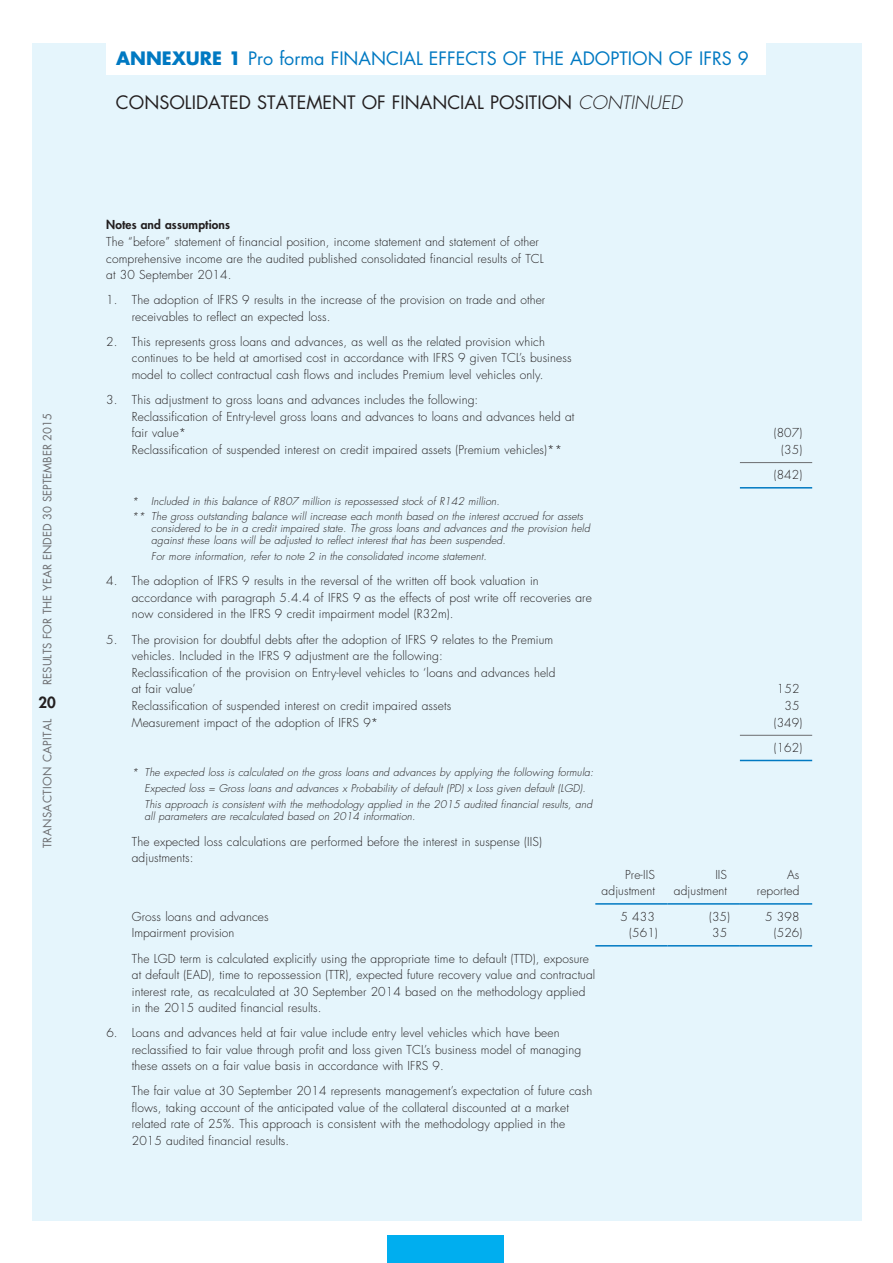
<style>
.page{position:relative;width:893px;height:1263px;background:#fff}
.page>*{position:absolute;margin:0;border:0;box-sizing:border-box;transform-origin:0 0}
.t1{font:18px "Futura Std";color:#0079c2}
.t2{font:18px "Futura Std";color:#231f20}
.t3{font:700 18px "Futura Std";letter-spacing:.04em;color:#0079c2}
.t4{font:800 15px "Futura Std";color:#231f20}
.t5{font:300 12px/16.5px "Futura Std";letter-spacing:.01em;color:#231f20}
.t6{font:800 12px "Futura Std";letter-spacing:.01em;color:#231f20}
.t7{font:11.25px "Futura Std";color:#6c6d70}
.t8{font:11.25px "Futura Std";letter-spacing:.03em;color:#6c6d70}
.t9{font:italic 300 10.5px/16.2px "Futura Std";letter-spacing:.01em;color:#231f20}
.s1{font-weight:700}
.s2{font-weight:300;font-style:italic}
</style>
<div class="page">
<div style="left:32px;top:43px;width:829px;height:1177px;background:#e5f5fc"></div>
<div style="left:387px;top:1235px;width:117px;height:28px;background:#00aeef"></div>
<hr style="left:740px;top:462px;width:72px;height:1px;background:#6c6d70">
<hr style="left:740px;top:735px;width:72px;height:1px;background:#6c6d70">
<hr style="left:740px;top:487px;width:72px;height:1px;background:#0079c2">
<hr style="left:740px;top:760px;width:72px;height:1px;background:#0079c2">
<hr style="left:595px;top:903px;width:73px;height:2px;background:#0079c2">
<hr style="left:668px;top:903px;width:72px;height:2px;background:#0079c2">
<hr style="left:740px;top:903px;width:72px;height:2px;background:#0079c2">
<hr style="left:595px;top:945px;width:73px;height:1px;background:#0079c2">
<hr style="left:668px;top:945px;width:72px;height:1px;background:#0079c2">
<hr style="left:740px;top:945px;width:72px;height:1px;background:#0079c2">
<div style="left:106px;top:41px;width:659px;height:34px;background:#fff"></div>
<p class="t7" style="left:40px;top:685px;width:273px;rotate:-90deg">RESULTS FOR THE YEAR ENDED 30 SEPTEMBER 2015</p>
<p class="t4" style="left:38px;top:693px;width:19px">20</p>
<p class="t8" style="left:40px;top:848px;width:131px;rotate:-90deg">TRANSACTION CAPITAL</p>
<h1 class="t1" style="left:116px;top:47px;width:634px"><span class="s1">ANNEXURE 1</span> Pro forma FINANCIAL EFFECTS OF THE ADOPTION OF IFRS 9</h1>
<h1 class="t2" style="left:116px;top:91px;width:568px">CONSOLIDATED STATEMENT OF FINANCIAL POSITION <span class="s2">CONTINUED</span></h1>
<h1 class="t3" style="left:116px;top:46px;width:323px">U AUDITED GROUP DAT SHEET</h1>
<p class="t6" style="left:106px;top:217px;width:125px">Notes and assumptions</p>
<p class="t5" style="left:106px;top:234px;width:439px">The “before” statement of financial position, income statement and statement of other comprehensive income are the audited published consolidated financial results of TCL at 30 September 2014.</p>
<p class="t5" style="left:132px;top:292px;width:415px;text-indent:-26px">1. The adoption of IFRS 9 results in the increase of the provision on trade and other receivables to reflect an expected loss.</p>
<p class="t5" style="left:132px;top:334px;width:441px;text-indent:-26px">2. This represents gross loans and advances, as well as the related provision which continues to be held at amortised cost in accordance with IFRS 9 given TCL’s business model to collect contractual cash flows and includes Premium level vehicles only.</p>
<p class="t5" style="left:132px;top:392px;width:444px;text-indent:-26px">3. This adjustment to gross loans and advances includes the following:<br>Reclassification of Entry-level gross loans and advances to loans and advances held at fair value*</p>
<p class="t5" style="left:774px;top:425px;width:30px">(807)</p>
<p class="t5" style="left:132px;top:442px;width:432px">Reclassification of suspended interest on credit impaired assets (Premium vehicles)**</p>
<p class="t5" style="left:774px;top:437px;width:30px;line-height:25.2px;text-align:right">(35) (842)</p>
<p class="t9" style="left:132px;top:493px;width:453px;line-height:15.5px">* Included in this balance of R807 million is repossessed stock of R142 million.<br>** The gross outstanding balance will increase each month based on the interest accrued for assets</p>
<p class="t9" style="left:151px;top:522px;width:440px;line-height:12px">considered to be in a credit impaired state. The gross loans and advances and the provision held against these loans will be adjusted to reflect interest that has been suspended.</p>
<p class="t9" style="left:151px;top:549px;width:337px">For more information, refer to note 2 in the consolidated income statement.</p>
<p class="t5" style="left:132px;top:573px;width:462px;text-indent:-26px">4. The adoption of IFRS 9 results in the reversal of the written off book valuation in accordance with paragraph 5.4.4 of IFRS 9 as the effects of post write off recoveries are now considered in the IFRS 9 credit impairment model (R32m).</p>
<p class="t5" style="left:132px;top:631px;width:425px;text-indent:-26px">5. The provision for doubtful debts after the adoption of IFRS 9 relates to the Premium vehicles. Included in the IFRS 9 adjustment are the following:<br>Reclassification of the provision on Entry-level vehicles to ‘loans and advances held at fair value’</p>
<p class="t5" style="left:777px;top:681px;width:24px">152</p>
<p class="t5" style="left:132px;top:698px;width:321px">Reclassification of suspended interest on credit impaired assets</p>
<p class="t5" style="left:784px;top:698px;width:17px">35</p>
<p class="t5" style="left:132px;top:714px;width:248px">Measurement impact of the adoption of IFRS 9*</p>
<p class="t5" style="left:774px;top:710px;width:30px;line-height:25.2px">(349) (162)</p>
<p class="t9" style="left:145px;top:764px;width:450px;text-indent:-13px">* The expected loss is calculated on the gross loans and advances by applying the following formula:<br>Expected loss = Gross loans and advances x Probability of default (PD) x Loss given default (LGD).<br>This approach is consistent with the methodology applied in the 2015 audited financial results, and</p>
<p class="t9" style="left:145px;top:809px;width:272px">all parameters are recalculated based on 2014 information.</p>
<p class="t5" style="left:132px;top:833px;width:412px">The expected loss calculations are performed before the interest in suspense (IIS) adjustments:</p>
<p class="t5" style="left:602px;top:867px;width:55px;text-align:right">Pre-IIS adjustment</p>
<p class="t5" style="left:674px;top:867px;width:55px;text-align:right">IIS adjustment</p>
<p class="t5" style="left:757px;top:867px;width:44px;text-align:right">As reported</p>
<p class="t5" style="left:132px;top:908px;width:138px">Gross loans and advances</p>
<p class="t5" style="left:620px;top:908px;width:36px">5 433</p>
<p class="t5" style="left:709px;top:908px;width:22px">(35)</p>
<p class="t5" style="left:765px;top:908px;width:36px">5 398</p>
<p class="t5" style="left:132px;top:925px;width:104px">Impairment provision</p>
<p class="t5" style="left:629px;top:925px;width:30px">(561)</p>
<p class="t5" style="left:712px;top:925px;width:16px">35</p>
<p class="t5" style="left:774px;top:925px;width:30px">(526)</p>
<p class="t5" style="left:132px;top:950px;width:465px">The LGD term is calculated explicitly using the appropriate time to default (TTD), exposure at default (EAD), time to repossession (TTR), expected future recovery value and contractual interest rate, as recalculated at 30 September 2014 based on the methodology applied in the 2015 audited financial results.</p>
<p class="t5" style="left:132px;top:1025px;width:451px;text-indent:-26px">6. Loans and advances held at fair value include entry level vehicles which have been reclassified to fair value through profit and loss given TCL’s business model of managing these assets on a fair value basis in accordance with IFRS 9.</p>
<p class="t5" style="left:132px;top:1083px;width:462px">The fair value at 30 September 2014 represents management’s expectation of future cash flows, taking account of the anticipated value of the collateral discounted at a market related rate of 25%. This approach is consistent with the methodology applied in the 2015 audited financial results.</p>
</div>
